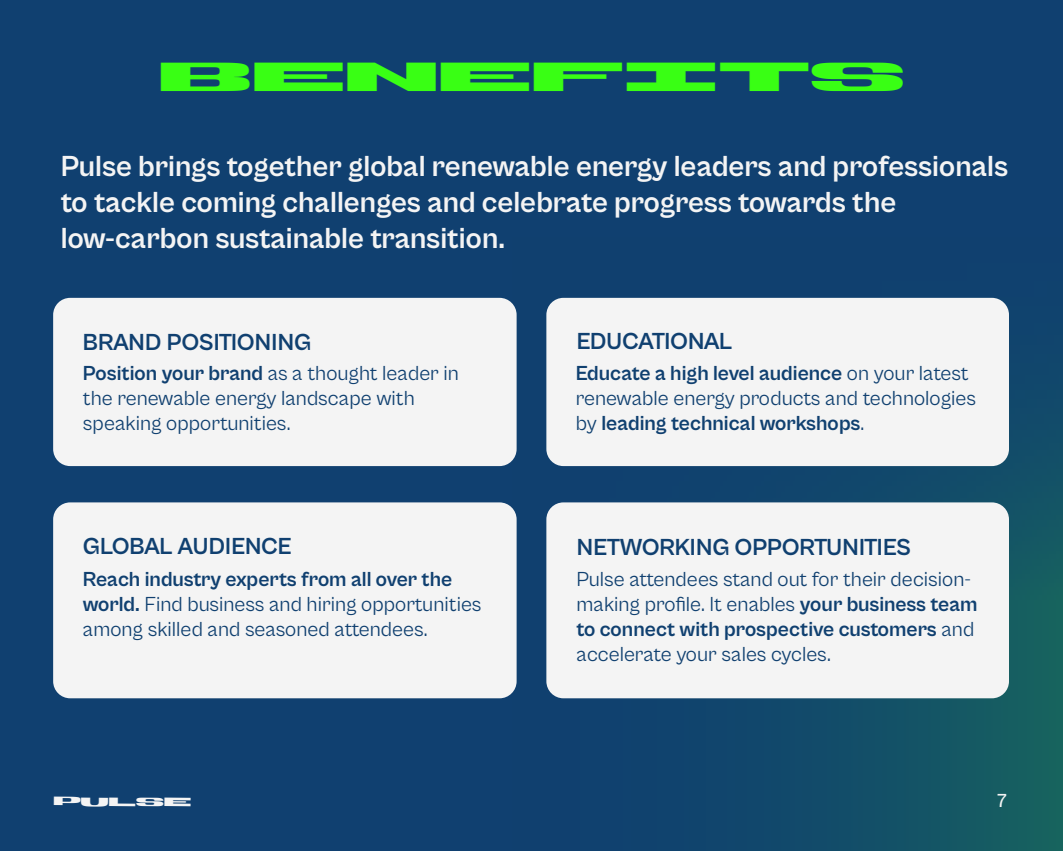
<style>
.page{position:relative;width:1063px;height:851px;background:#fff}
.page>*{position:absolute;margin:0;border:0;box-sizing:border-box;transform-origin:0 0}
.t1{font:40.5px "Generation Mono";color:#39ff14}
.t2{font:700 30px/36px "Cabinet Grotesk";color:#f4f4f4}
.t3{font:700 24px "Cabinet Grotesk";letter-spacing:-.005em;color:#104070}
.t4{font:21px/25.2px "Cabinet Grotesk";color:#104070}
.t5{font:500 19.5px "Cabinet Grotesk";color:#f4f4f4}
.t6{font:12px "Generation Mono";letter-spacing:-.01em;color:#f4f4f4}
.s1{color:#f4f4f4}
.s2{font-weight:700}
</style>
<div class="page">
<div style="left:0;top:0;width:1063px;height:850px;background:#104070"></div>
<svg style="left:446px;top:297px;width:617px;height:553px"></svg>
<div style="left:53px;top:298px;width:464px;height:168px;background:#f4f4f4;border-radius:17px"></div>
<div style="left:53px;top:502px;width:464px;height:196px;background:#f4f4f4;border-radius:17px"></div>
<div style="left:546px;top:298px;width:463px;height:168px;background:#f4f4f4;border-radius:17px"></div>
<div style="left:546px;top:502px;width:463px;height:196px;background:#f4f4f4;border-radius:17px"></div>
<h1 class="t1" style="left:159px;top:48px;width:747px">BENEFITS</h1>
<h2 class="t2" style="left:61px;top:149px;width:949px">Pulse brings together global renewable energy leaders and professionals to tackle coming challenges and celebrate progress towards the low-carbon sustainable transition.</h2>
<p class="t3" style="left:577px;top:328px;width:268px">EDUCATIONAL <span class="s1">PURPOSE</span></p>
<p class="t3" style="left:83px;top:329px;width:230px">BRAND POSITIONING</p>
<p class="t4" style="left:83px;top:360px;width:378px"><span class="s2">Position your brand</span> as a thought leader in the renewable energy landscape with speaking opportunities.</p>
<p class="t4" style="left:576px;top:360px;width:402px"><span class="s2">Educate a high level audience</span> on your latest renewable energy products and technologies by <span class="s2">leading technical workshops</span>.</p>
<p class="t3" style="left:83px;top:533px;width:210px">GLOBAL AUDIENCE</p>
<p class="t4" style="left:83px;top:566px;width:400px"><span class="s2">Reach industry experts from all over the world.</span> Find business and hiring opportunities among skilled and seasoned attendees.</p>
<p class="t3" style="left:577px;top:534px;width:336px">NETWORKING OPPORTUNITIES</p>
<p class="t4" style="left:577px;top:566px;width:403px">Pulse attendees stand out for their decision&shy;making profile. It enables <span class="s2">your business team to connect with prospective customers</span> and accelerate your sales cycles.</p>
<p class="t6" style="left:53px;top:793px;width:140px">PULSE</p>
<p class="t5" style="left:997px;top:789px;width:11px">7</p>
</div>
